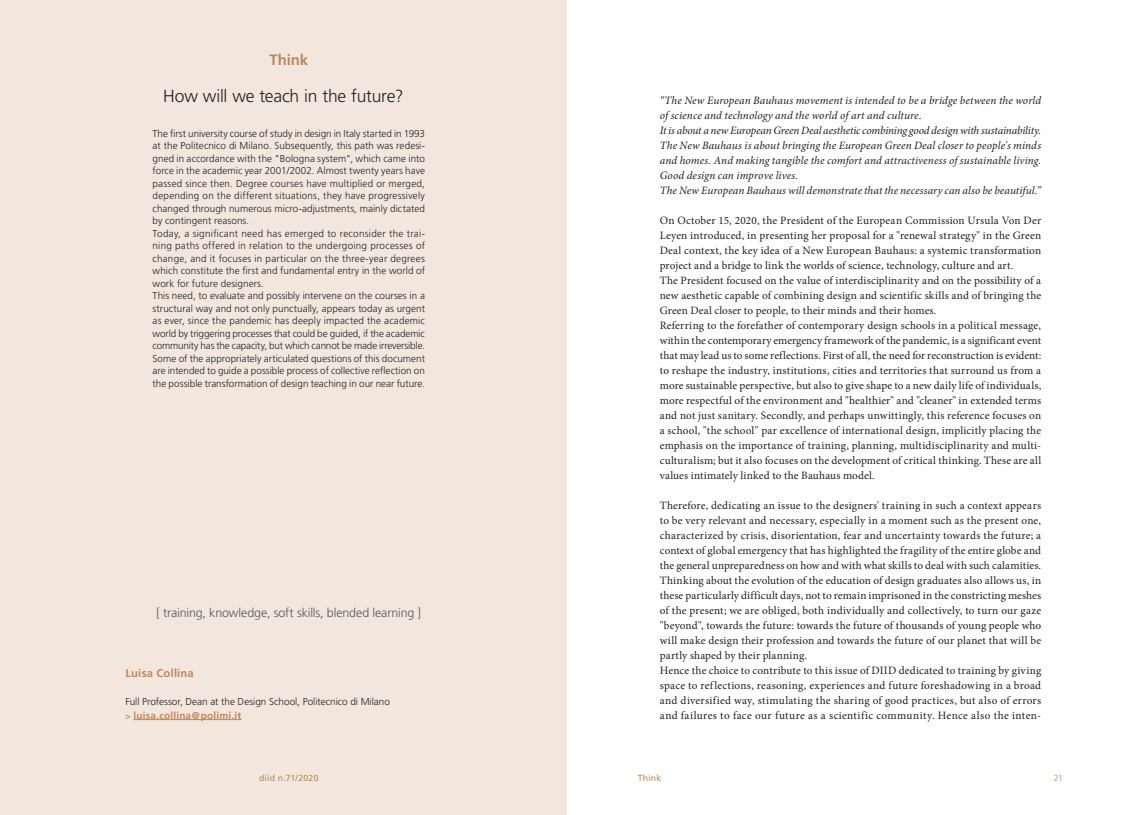
<style>
.page{position:relative;width:1134px;height:815px;background:#fff}
.page>*{position:absolute;margin:0;border:0;box-sizing:border-box;transform-origin:0 0}
.t1{font:300 17.5px "Frutiger";letter-spacing:-.015em;color:#231f20}
.t2{font:700 15px "Frutiger";letter-spacing:-.005em;color:#bb875e}
.t3{font:300 12.5px "Frutiger";letter-spacing:-.01em;color:#57585a}
.t4{font:11.25px/15px "Minion Pro";letter-spacing:.015em;color:#231f20}
.t5{font:italic 11.25px/15px "Minion Pro";letter-spacing:.005em;color:#231f20}
.t6{font:700 11.25px "Frutiger";letter-spacing:.02em;color:#bb875e}
.t7{font:300 10px/12.5px "Frutiger";letter-spacing:.005em;color:#231f20}
.t8{font:700 10px "Frutiger";letter-spacing:.02em;color:#bb875e}
.t9{font:8.75px "Frutiger";letter-spacing:.02em;color:#bb875e}
.t10{font:300 8.75px "Frutiger";color:#bb875e}
.s1{font-size:8.75px}
</style>
<div class="page">
<div style="left:0;top:0;width:567px;height:815px;background:#f3e7dd"></div>
<hr style="left:134px;top:719px;width:107px;height:1px;background:#bb875e">
<h2 class="t2" style="left:269px;top:51px;width:40px">Think</h2>
<h1 class="t1" style="left:163px;top:86px;width:242px">How will we teach in the future?</h1>
<p class="t7" style="left:153px;top:127px;width:274px">The first university course of study in design in Italy started in 1993 at the Politecnico di Milano. Subsequently, this path was redesi&shy;gned in accordance with the "Bologna system", which came into force in the academic year 2001/2002. Almost twenty years have passed since then. Degree courses have multiplied or merged, depending on the different situations, they have progressively changed through numerous micro-adjustments, mainly dictated by contingent reasons.<br>Today, a significant need has emerged to reconsider the trai&shy;ning paths offered in relation to the undergoing processes of change, and it focuses in particular on the three-year degrees which constitute the first and fundamental entry in the world of work for future designers.<br>This need, to evaluate and possibly intervene on the courses in a structural way and not only punctually, appears today as urgent as ever, since the pandemic has deeply impacted the academic world by triggering processes that could be guided, if the academic community has the capacity, but which cannot be made irreversible.<br>Some of the appropriately articulated questions of this document are intended to guide a possible process of collective reflection on the possible transformation of design teaching in our near future.</p>
<p class="t3" style="left:156px;top:606px;width:266px">[ training, knowledge, soft skills, blended learning ]</p>
<p class="t6" style="left:125px;top:667px;width:70px">Luisa Collina</p>
<p class="t8" style="left:125px;top:709px;width:118px"><span class="s1">&gt;</span> luisa.collina@polimi.it</p>
<p class="t7" style="left:125px;top:695px;width:266px">Full Professor, Dean at the Design School, Politecnico di Milano</p>
<p class="t5" style="left:660px;top:92px;width:383px">“The New European Bauhaus movement is intended to be a bridge between the world of science and technology and the world of art and culture.<br>It is about a new European Green Deal aesthetic combining good design with sustainability.<br>The New Bauhaus is about bringing the European Green Deal closer to people's minds and homes. And making tangible the comfort and attractiveness of sustainable living.<br>Good design can improve lives.<br>The New European Bauhaus will demonstrate that the necessary can also be beautiful.”</p>
<p class="t4" style="left:660px;top:213px;width:383px">On October 15, 2020, the President of the European Commission Ursula Von Der Leyen introduced, in presenting her proposal for a "renewal strategy" in the Green Deal context, the key idea of a New European Bauhaus: a systemic transformation project and a bridge to link the worlds of science, technology, culture and art.<br>The President focused on the value of interdisciplinarity and on the possibility of a new aesthetic capable of combining design and scientific skills and of bringing the Green Deal closer to people, to their minds and their homes.<br>Referring to the forefather of contemporary design schools in a political message, within the contemporary emergency framework of the pandemic, is a significant event that may lead us to some reflections. First of all, the need for reconstruction is evident: to reshape the industry, institutions, cities and territories that surround us from a more sustainable perspective, but also to give shape to a new daily life of individuals, more respectful of the environment and "healthier" and "cleaner" in extended terms and not just sanitary. Secondly, and perhaps unwittingly, this reference focuses on a school, "the school" par excellence of international design, implicitly placing the emphasis on the importance of training, planning, multidisciplinarity and multi&shy;culturalism; but it also focuses on the development of critical thinking. These are all values intimately linked to the Bauhaus model.</p>
<p class="t4" style="left:660px;top:498px;width:383px">Therefore, dedicating an issue to the designers' training in such a context appears to be very relevant and necessary, especially in a moment such as the present one, characterized by crisis, disorientation, fear and uncertainty towards the future; a context of global emergency that has highlighted the fragility of the entire globe and the general unpreparedness on how and with what skills to deal with such calamities.<br>Thinking about the evolution of the education of design graduates also allows us, in these particularly difficult days, not to remain imprisoned in the constricting meshes of the present; we are obliged, both individually and collectively, to turn our gaze "beyond", towards the future: towards the future of thousands of young people who will make design their profession and towards the future of our planet that will be partly shaped by their planning.<br>Hence the choice to contribute to this issue of DIID dedicated to training by giving space to reflections, reasoning, experiences and future foreshadowing in a broad and diversified way, stimulating the sharing of good practices, but also of errors and failures to face our future as a scientific community. Hence also the inten-</p>
<p class="t9" style="left:259px;top:773px;width:61px">diid n.71/2020</p>
<p class="t9" style="left:638px;top:773px;width:25px">Think</p>
<p class="t10" style="left:1054px;top:773px;width:11px">21</p>
</div>
